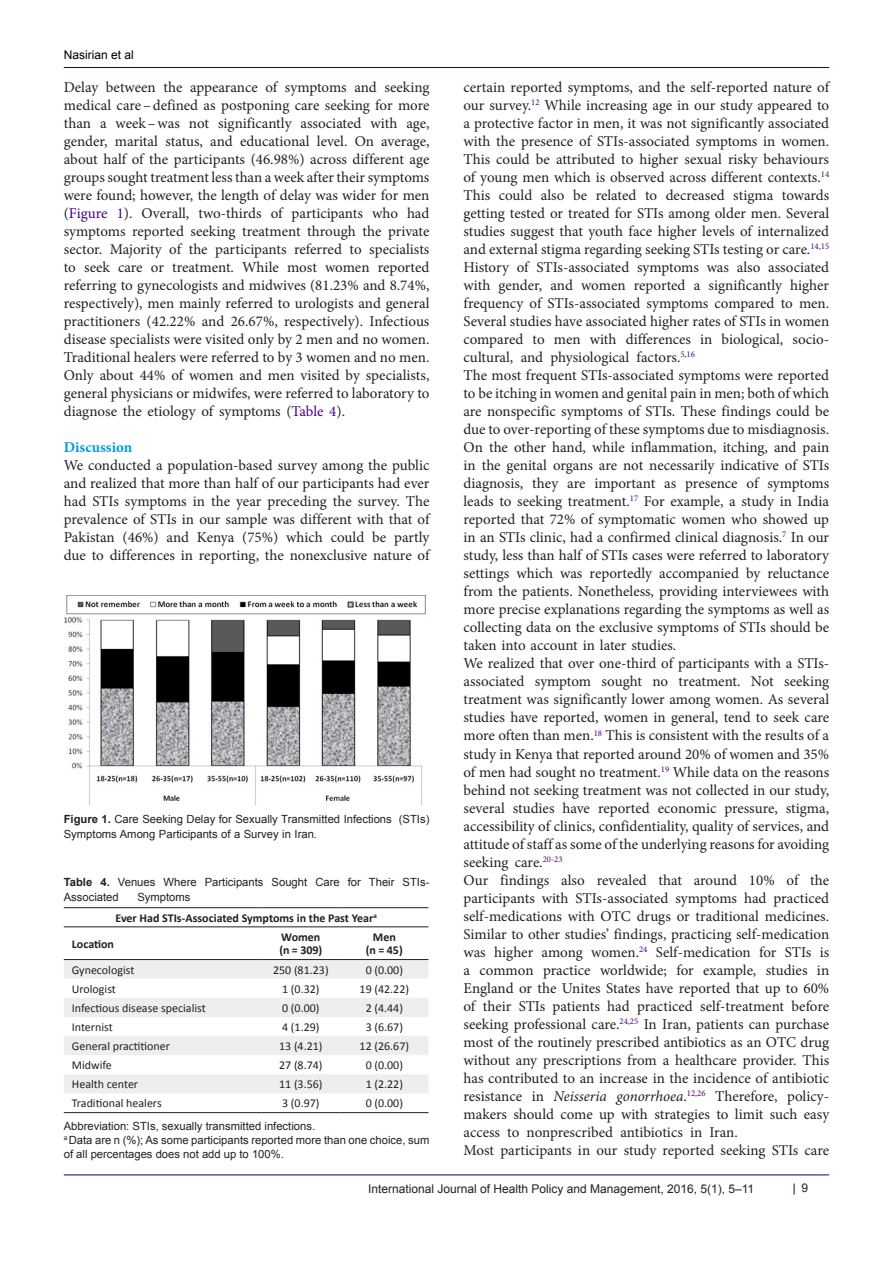
<style>
.page{position:relative;width:893px;height:1263px;background:#fff}
.page>*{position:absolute;margin:0;border:0;box-sizing:border-box;transform-origin:0 0}
.t1{font:15px/18px "Minion Pro";color:#231f20;text-align:justify}
.t2{font:700 15px "Minion Pro";color:#0099e5}
.t3{font:12px "Calibri";color:#231f20}
.t4{font:700 12px "Calibri";color:#231f20}
.t5{font:12px "Arial";color:#231f20}
.t6{font:12px "Arial";color:#000001}
.t7{font:11.25px/15px "Arial";color:#231f20}
.s1{color:#4b0082}
.s2{font-weight:700}
.s3{font-style:italic}
</style>
<div class="page">
<hr style="left:64px;top:67px;width:765px;height:1px;background:#190066">
<hr style="left:64px;top:1175px;width:765px;height:1px;background:#190066">
<img style="left:64px;top:595px;width:362px;height:210px">
<svg style="left:64px;top:908px;width:364px;height:20px"></svg>
<div style="left:64px;top:960px;width:364px;height:19px;background:#eee"></div>
<div style="left:64px;top:998px;width:364px;height:19px;background:#eee"></div>
<div style="left:64px;top:1036px;width:364px;height:19px;background:#eee"></div>
<div style="left:64px;top:1074px;width:364px;height:19px;background:#eee"></div>
<hr style="left:64px;top:907px;width:197px;height:1px;background:#231f20">
<hr style="left:261px;top:907px;width:79px;height:1px;background:#231f20">
<hr style="left:340px;top:907px;width:88px;height:1px;background:#231f20">
<hr style="left:64px;top:926px;width:197px;height:1px;background:#231f20">
<hr style="left:261px;top:926px;width:79px;height:1px;background:#231f20">
<hr style="left:340px;top:926px;width:88px;height:1px;background:#231f20">
<hr style="left:64px;top:959px;width:197px;height:1px;background:#231f20">
<hr style="left:261px;top:959px;width:79px;height:1px;background:#231f20">
<hr style="left:340px;top:959px;width:88px;height:1px;background:#231f20">
<hr style="left:64px;top:1112px;width:197px;height:1px;background:#231f20">
<hr style="left:261px;top:1112px;width:79px;height:1px;background:#231f20">
<hr style="left:340px;top:1112px;width:88px;height:1px;background:#231f20">
<p class="t6" style="left:64px;top:47px;width:72px">Nasirian et al</p>
<p class="t1" style="left:64px;top:79px;width:367px">Delay between the appearance of symptoms and seeking medical care–defined as postponing care seeking for more than a week–was not significantly associated with age, gender, marital status, and educational level. On average, about half of the participants (46.98%) across different age groups sought treatment less than a week after their symptoms were found; however, the length of delay was wider for men (<span class="s1">Figure 1</span>). Overall, two-thirds of participants who had symptoms reported seeking treatment through the private sector. Majority of the participants referred to specialists to seek care or treatment. While most women reported referring to gynecologists and midwives (81.23% and 8.74%, respectively), men mainly referred to urologists and general practitioners (42.22% and 26.67%, respectively). Infectious disease specialists were visited only by 2 men and no women.<br>Traditional healers were referred to by 3 women and no men.<br>Only about 44% of women and men visited by specialists, general physicians or midwifes, were referred to laboratory to diagnose the etiology of symptoms (<span class="s1">Table 4</span>).</p>
<p class="t2" style="left:64px;top:437px;width:70px">Discussion</p>
<p class="t1" style="left:64px;top:457px;width:367px">We conducted a population-based survey among the public and realized that more than half of our participants had ever had STIs symptoms in the year preceding the survey. The prevalence of STIs in our sample was different with that of Pakistan (46%) and Kenya (75%) which could be partly due to differences in reporting, the nonexclusive nature of</p>
<p class="t7" style="left:64px;top:812px;width:367px"><span class="s2">Figure 1.</span> Care Seeking Delay for Sexually Transmitted Infections (STIs)<br>Symptoms Among Participants of a Survey in Iran.</p>
<p class="t7" style="left:64px;top:875px;width:367px"><span class="s2">Table 4.</span> Venues Where Participants Sought Care for Their STIs-<br>Associated</p>
<p class="t7" style="left:137px;top:890px;width:55px">Symptoms</p>
<p class="t4" style="left:115px;top:910px;width:263px">Ever Had STIs-Associated Symptoms in the Past Year<sup>a</sup></p>
<p class="t4" style="left:72px;top:936px;width:44px">Location</p>
<p class="t4" style="left:281px;top:929px;width:41px">Women</p>
<p class="t4" style="left:279px;top:943px;width:44px">(n = 309)</p>
<p class="t4" style="left:373px;top:929px;width:24px">Men</p>
<p class="t4" style="left:366px;top:943px;width:38px">(n = 45)</p>
<p class="t3" style="left:72px;top:962px;width:64px">Gynecologist</p>
<p class="t3" style="left:273px;top:962px;width:57px">250 (81.23)</p>
<p class="t3" style="left:366px;top:962px;width:39px">0 (0.00)</p>
<p class="t3" style="left:72px;top:981px;width:46px">Urologist</p>
<p class="t3" style="left:282px;top:981px;width:39px">1 (0.32)</p>
<p class="t3" style="left:360px;top:981px;width:51px">19 (42.22)</p>
<p class="t3" style="left:72px;top:1000px;width:135px">Infectious disease specialist</p>
<p class="t3" style="left:282px;top:1000px;width:39px">0 (0.00)</p>
<p class="t3" style="left:366px;top:1000px;width:39px">2 (4.44)</p>
<p class="t3" style="left:72px;top:1019px;width:42px">Internist</p>
<p class="t3" style="left:282px;top:1019px;width:39px">4 (1.29)</p>
<p class="t3" style="left:366px;top:1019px;width:39px">3 (6.67)</p>
<p class="t3" style="left:72px;top:1038px;width:100px">General practitioner</p>
<p class="t3" style="left:279px;top:1038px;width:45px">13 (4.21)</p>
<p class="t3" style="left:360px;top:1038px;width:51px">12 (26.67)</p>
<p class="t3" style="left:72px;top:1058px;width:41px">Midwife</p>
<p class="t3" style="left:279px;top:1058px;width:45px">27 (8.74)</p>
<p class="t3" style="left:366px;top:1058px;width:39px">0 (0.00)</p>
<p class="t3" style="left:72px;top:1077px;width:68px">Health center</p>
<p class="t3" style="left:279px;top:1077px;width:45px">11 (3.56)</p>
<p class="t3" style="left:366px;top:1077px;width:39px">1 (2.22)</p>
<p class="t3" style="left:72px;top:1096px;width:91px">Traditional healers</p>
<p class="t3" style="left:282px;top:1096px;width:39px">3 (0.97)</p>
<p class="t3" style="left:366px;top:1096px;width:39px">0 (0.00)</p>
<p class="t7" style="left:64px;top:1118px;width:253px">Abbreviation: STIs, sexually transmitted infections.</p>
<p class="t7" style="left:64px;top:1133px;width:367px;line-height:14.2px"><sup>a</sup> Data are n (%); As some participants reported more than one choice, sum of all percentages does not add up to 100%.</p>
<p class="t1" style="left:463px;top:79px;width:367px">certain reported symptoms, and the self-reported nature of our survey.<sup>12</sup> While increasing age in our study appeared to a protective factor in men, it was not significantly associated with the presence of STIs-associated symptoms in women.<br>This could be attributed to higher sexual risky behaviours of young men which is observed across different contexts.<sup>14<br></sup>This could also be related to decreased stigma towards getting tested or treated for STIs among older men. Several studies suggest that youth face higher levels of internalized and external stigma regarding seeking STIs testing or care.<sup>14</sup><sup>,</sup><sup>15<br></sup>History of STIs-associated symptoms was also associated with gender, and women reported a significantly higher frequency of STIs-associated symptoms compared to men.<br>Several studies have associated higher rates of STIs in women compared to men with differences in biological, socio&shy;cultural, and physiological factors.<sup>5</sup><sup>,</sup><sup>16</sup></p>
<p class="t1" style="left:463px;top:367px;width:367px">The most frequent STIs-associated symptoms were reported to be itching in women and genital pain in men; both of which are nonspecific symptoms of STIs. These findings could be due to over-reporting of these symptoms due to misdiagnosis.<br>On the other hand, while inflammation, itching, and pain in the genital organs are not necessarily indicative of STIs diagnosis, they are important as presence of symptoms leads to seeking treatment.<sup>17</sup> For example, a study in India reported that 72% of symptomatic women who showed up in an STIs clinic, had a confirmed clinical diagnosis.<sup>7</sup> In our study, less than half of STIs cases were referred to laboratory settings which was reportedly accompanied by reluctance from the patients. Nonetheless, providing interviewees with more precise explanations regarding the symptoms as well as collecting data on the exclusive symptoms of STIs should be taken into account in later studies.</p>
<p class="t1" style="left:463px;top:655px;width:367px">We realized that over one-third of participants with a STIs&shy;associated symptom sought no treatment. Not seeking treatment was significantly lower among women. As several studies have reported, women in general, tend to seek care more often than men.<sup>18</sup> This is consistent with the results of a study in Kenya that reported around 20% of women and 35% of men had sought no treatment.<sup>19</sup> While data on the reasons behind not seeking treatment was not collected in our study, several studies have reported economic pressure, stigma, accessibility of clinics, confidentiality, quality of services, and attitude of staff as some of the underlying reasons for avoiding seeking care.<sup>20</sup><sup>-</sup><sup>23</sup></p>
<p class="t1" style="left:463px;top:871px;width:367px">Our findings also revealed that around 10% of the participants with STIs-associated symptoms had practiced self-medications with OTC drugs or traditional medicines.<br>Similar to other studies’ findings, practicing self-medication was higher among women.<sup>24</sup> Self-medication for STIs is a common practice worldwide; for example, studies in England or the Unites States have reported that up to 60% of their STIs patients had practiced self-treatment before seeking professional care.<sup>24</sup><sup>,</sup><sup>25</sup> In Iran, patients can purchase most of the routinely prescribed antibiotics as an OTC drug without any prescriptions from a healthcare provider. This has contributed to an increase in the incidence of antibiotic resistance in <span class="s3">Neisseria gonorrhoea</span>.<sup>12</sup><sup>,</sup><sup>26</sup> Therefore, policy&shy;makers should come up with strategies to limit such easy access to nonprescribed antibiotics in Iran.</p>
<p class="t1" style="left:463px;top:1141px;width:367px">Most participants in our study reported seeking STIs care</p>
<p class="t5" style="left:368px;top:1180px;width:388px">International Journal of Health Policy and Management, 2016, 5(1), 5–11</p>
<p class="t5" style="left:801px;top:1180px;width:8px">9</p>
</div>
